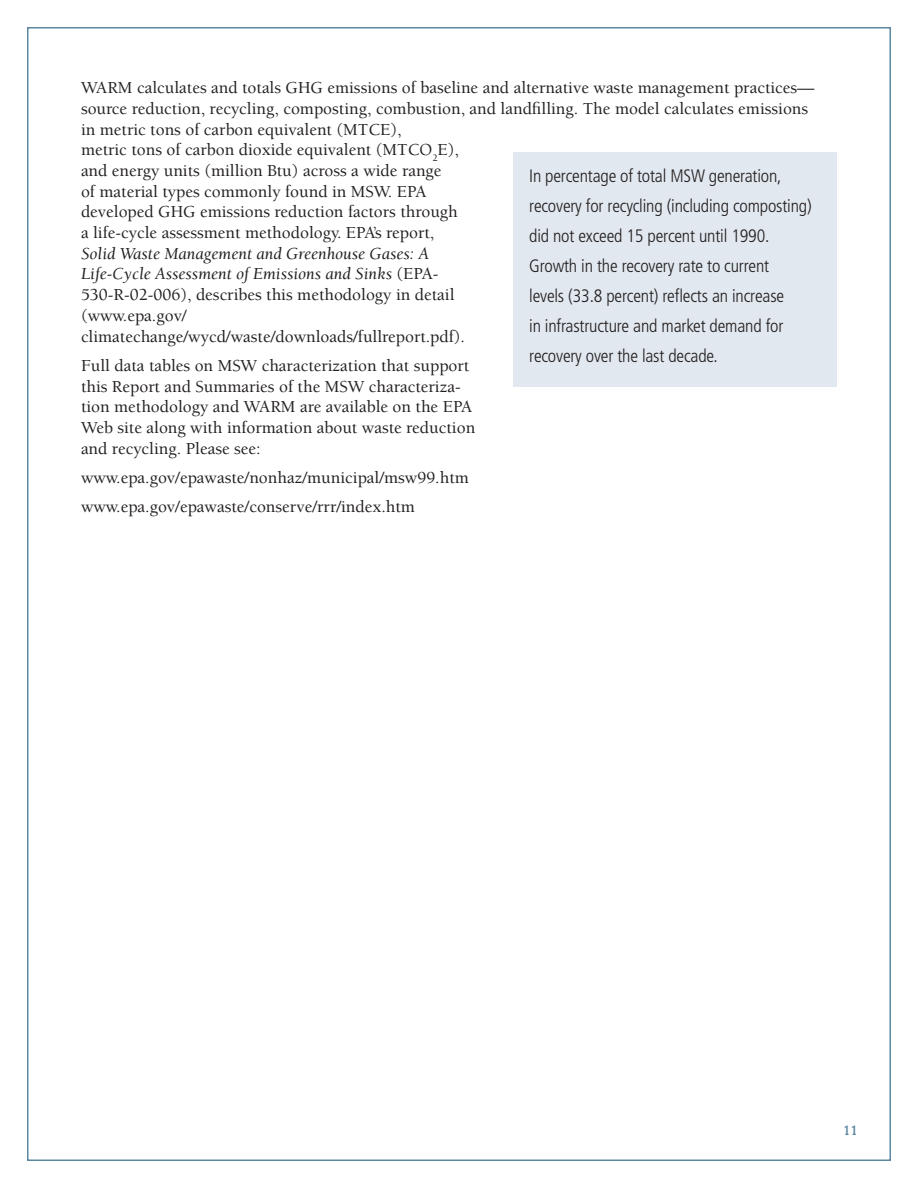
<style>
.page{position:relative;width:918px;height:1188px;background:#fff}
.page>*{position:absolute;margin:0;border:0;box-sizing:border-box;transform-origin:0 0}
.boxtext{font:300 condensed 18px/30px "Frutiger LT Std";letter-spacing:-.01em;color:#231f20}
.body_text1{font:500 17.25px/20.7px "Berkeley Std";color:#231f20}
.t1{font:500 13.5px "City";color:#5c87a1}
.s1{font-weight:400;font-style:italic}
</style>
<div class="page">
<div style="left:513px;top:152px;width:324px;height:235px;background:#e1e8ef"></div>
<p class="body_text1" style="left:81px;top:78px;width:735px">WARM calculates and totals GHG emissions of baseline and alternative waste management practices— source reduction, recycling, composting, combustion, and landfilling. The model calculates emissions in metric tons of carbon equivalent (MTCE),<br>metric tons of carbon dioxide equivalent (MTCO<sub>2</sub>E),<br>and energy units (million Btu) across a wide range<br>of material types commonly found in MSW. EPA<br>developed GHG emissions reduction factors through<br>a life-cycle assessment methodology. EPA’s report,<br><span class="s1">Solid Waste Management and Greenhouse Gases: A<br>Life-Cycle Assessment of Emissions and Sinks</span> (EPA-<br>530-R-02-006), describes this methodology in detail<br>(www.epa.gov/<br>climatechange/wycd/waste/downloads/fullreport.pdf).</p>
<p class="body_text1" style="left:81px;top:355px;width:396px">Full data tables on MSW characterization that support this Report and Summaries of the MSW characteriza&shy;tion methodology and WARM are available on the EPA Web site along with information about waste reduction and recycling. Please see:</p>
<p class="body_text1" style="left:81px;top:468px;width:389px">www.epa.gov/epawaste/nonhaz/municipal/msw99.htm</p>
<p class="body_text1" style="left:81px;top:497px;width:335px">www.epa.gov/epawaste/conserve/rrr/index.htm</p>
<p class="boxtext" style="left:529px;top:161px;width:284px">In percentage of total MSW generation, recovery for recycling (including composting) did not exceed 15 percent until 1990.<br>Growth in the recovery rate to current<br>levels (33.8 percent) reflects an increase<br>in infrastructure and market demand for recovery over the last decade.</p>
<p class="t1" style="left:843px;top:1122px;width:16px">11</p>
</div>
